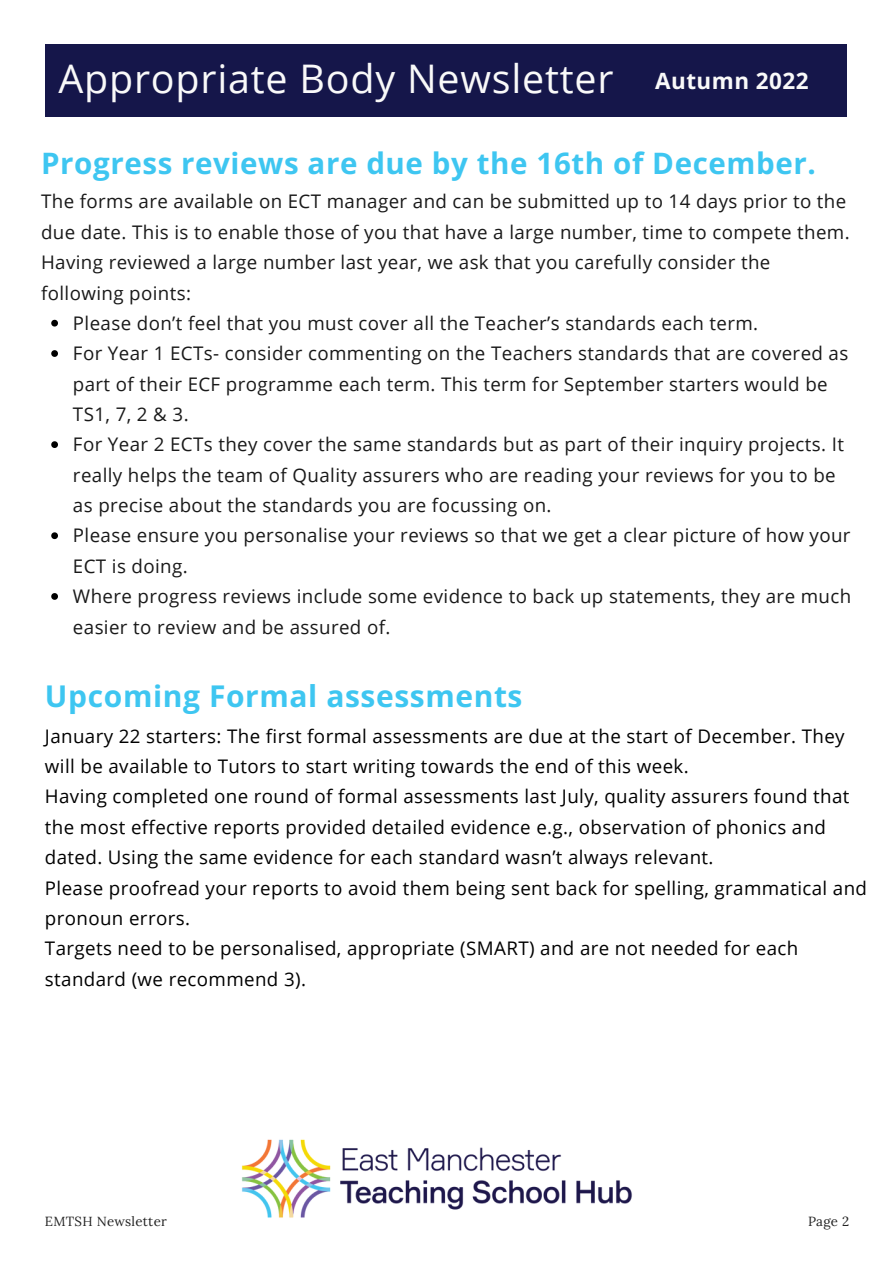
<style>
.page{position:relative;width:893px;height:1264px;background:#fff}
.page>*{position:absolute;margin:0;border:0;box-sizing:border-box;transform-origin:0 0}
.t1{font:39.45px "Open Sans";letter-spacing:.02em;color:#f9f9f9}
.t2{font:700 30px "Open Sans";letter-spacing:.02em;color:#3ec6f1}
.t3{font:700 29.55px "Open Sans";letter-spacing:.02em;color:#3ec6f1}
.t4{font:700 22.5px "Open Sans";letter-spacing:.02em;color:#f9f9f9}
.t5{font:18.75px/30.3px "Open Sans";letter-spacing:.02em;color:#191919}
.t6{font:18.75px/30.3px "Open Sans";letter-spacing:.02em;color:#000}
.t7{font:13.2px "Lora";letter-spacing:.02em;color:#222}
</style>
<div class="page">
<div style="left:45px;top:45px;width:801px;height:72px;background:#15164a"></div>
<img style="left:241px;top:1139px;width:391px;height:79px">
<svg style="left:51px;top:320px;width:7px;height:6px"></svg>
<svg style="left:51px;top:350px;width:7px;height:7px"></svg>
<svg style="left:51px;top:441px;width:7px;height:7px"></svg>
<svg style="left:51px;top:532px;width:7px;height:7px"></svg>
<svg style="left:51px;top:593px;width:7px;height:7px"></svg>
<h1 class="t1" style="left:58px;top:51px;width:556px">Appropriate Body Newsletter</h1>
<p class="t4" style="left:655px;top:65px;width:155px">Autumn 2022</p>
<h3 class="t3" style="left:41px;top:142px;width:776px">Progress reviews are due by the 16th of December.</h3>
<p class="t5" style="left:41px;top:186px;width:810px">The forms are available on ECT manager and can be submitted up to 14 days prior to the due date. This is to enable those of you that have a large number, time to compete them.<br>Having reviewed a large number last year, we ask that you carefully consider the following points:</p>
<p class="t5" style="left:73px;top:307px;width:779px">Please don’t feel that you must cover all the Teacher’s standards each term.<br>For Year 1 ECTs- consider commenting on the Teachers standards that are covered as part of their ECF programme each term. This term for September starters would be TS1, 7, 2 &amp; 3.<br>For Year 2 ECTs they cover the same standards but as part of their inquiry projects. It really helps the team of Quality assurers who are reading your reviews for you to be as precise about the standards you are focussing on.<br>Please ensure you personalise your reviews so that we get a clear picture of how your ECT is doing.<br>Where progress reviews include some evidence to back up statements, they are much easier to review and be assured of.</p>
<h2 class="t2" style="left:45px;top:674px;width:479px">Upcoming Formal assessments</h2>
<p class="t6" style="left:45px;top:720px;width:823px">January 22 starters: The first formal assessments are due at the start of December. They will be available to Tutors to start writing towards the end of this week.<br>Having completed one round of formal assessments last July, quality assurers found that the most effective reports provided detailed evidence e.g., observation of phonics and dated. Using the same evidence for each standard wasn’t always relevant.<br>Please proofread your reports to avoid them being sent back for spelling, grammatical and pronoun errors.<br>Targets need to be personalised, appropriate (SMART) and are not needed for each standard (we recommend 3).</p>
<p class="t7" style="left:45px;top:1212px;width:123px">EMTSH Newsletter</p>
<p class="t7" style="left:807px;top:1212px;width:43px">Page 2</p>
</div>
